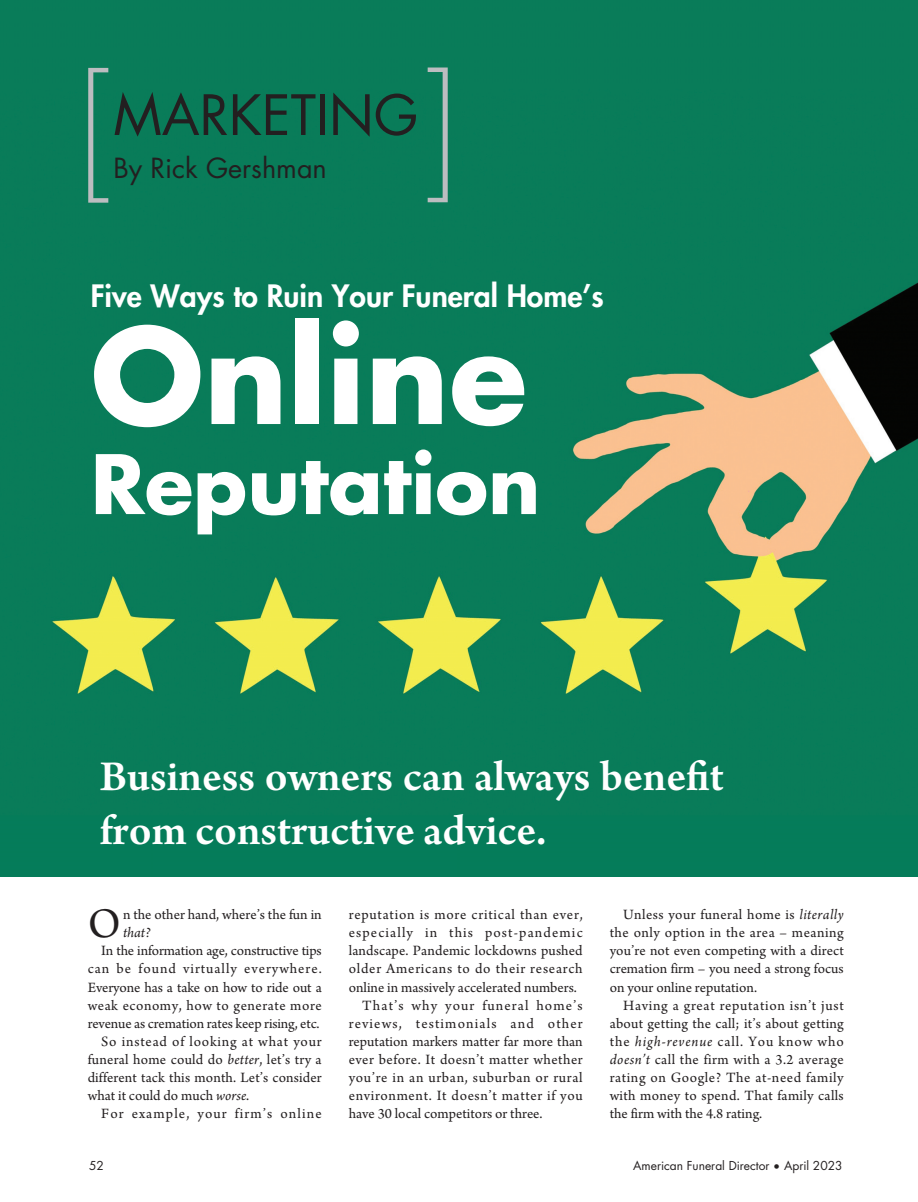
<style>
.page{position:relative;width:918px;height:1202px;background:#fff}
.page>*{position:absolute;margin:0;border:0;box-sizing:border-box;transform-origin:0 0}
.t1{font:100 condensed 150px "Helvetica Neue LT Std";color:#bcbdc0}
.t2{font:700 127.5px "Futura Std";color:#fff}
.t3{font:700 79.5px "Futura Std";color:#fff}
.t4{font:54px "Futura Std";color:#231f20}
.t5{font:600 45px/54px "Arno Pro";color:#fff}
.t6{font:44.4px "Arno Pro";color:#231f20}
.t7{font:800 30px "Futura Std";color:#fff}
.t8{font:27px "Futura Std";color:#231f20}
.t9{font:15px/18.1px "Arno Pro";color:#231f20;text-align:justify}
.t10{font:15px "Arno Pro";letter-spacing:.075em;color:#231f20}
.t11{font:12px "Futura Std";color:#231f20}
.s1{font-style:italic}
</style>
<div class="page">
<img style="left:0;top:0;width:918px;height:876px">
<p class="t1" style="left:76px;top:35px;width:35px">[</p>
<p class="t4" style="left:113px;top:85px;width:306px">MARKETING</p>
<p class="t8" style="left:113px;top:152px;width:215px">By Rick Gershman</p>
<p class="t1" style="left:427px;top:35px;width:35px">]</p>
<p class="t7" style="left:91px;top:279px;width:514px">Five Ways to Ruin Your Funeral Home’s</p>
<p class="t2" style="left:91px;top:305px;width:438px">Online</p>
<p class="t3" style="left:91px;top:440px;width:451px">Reputation</p>
<p class="t5" style="left:100px;top:747px;width:625px">Business owners can always benefit from constructive advice.</p>
<p class="t6" style="left:88px;top:907px;width:35px">O</p>
<p class="t9" style="left:123px;top:907px;width:200px">n the other hand, where’s the fun in <span class="s1">that?</span></p>
<p class="t9" style="left:88px;top:943px;width:236px;text-indent:14px">In the information age, constructive tips can be found virtually everywhere.<br>Everyone has a take on how to ride out a weak economy, how to generate more revenue as cremation rates keep rising, etc.</p>
<p class="t9" style="left:88px;top:1033px;width:236px;text-indent:14px">So instead of looking at what your funeral home could do <span class="s1">better</span>, let’s try a different tack this month. Let’s consider what it could do much <span class="s1">worse</span>.</p>
<p class="t10" style="left:101px;top:1108px;width:222px">For example, your firm’s online</p>
<p class="t9" style="left:349px;top:907px;width:236px">reputation is more critical than ever, especially in this post-pandemic landscape. Pandemic lockdowns pushed older Americans to do their research online in massively accelerated numbers.</p>
<p class="t9" style="left:349px;top:997px;width:236px;text-indent:14px">That’s why your funeral home’s reviews, testimonials and other reputation markers matter far more than ever before. It doesn’t matter whether you’re in an urban, suburban or rural environment. It doesn’t matter if you have 30 local competitors or three.</p>
<p class="t9" style="left:610px;top:907px;width:236px;text-indent:14px">Unless your funeral home is <span class="s1">literally </span>the only option in the area – meaning you’re not even competing with a direct cremation firm – you need a strong focus on your online reputation.</p>
<p class="t9" style="left:610px;top:997px;width:236px;text-indent:14px">Having a great reputation isn’t just about getting the call; it’s about getting the <span class="s1">high-revenue</span> call. You know who <span class="s1">doesn’t</span> call the firm with a 3.2 average rating on Google? The at-need family with money to spend. That family calls the firm with the 4.8 rating.</p>
<p class="t11" style="left:89px;top:1158px;width:16px">52</p>
<p class="t11" style="left:633px;top:1158px;width:211px">American Funeral Director • April 2023</p>
</div>
